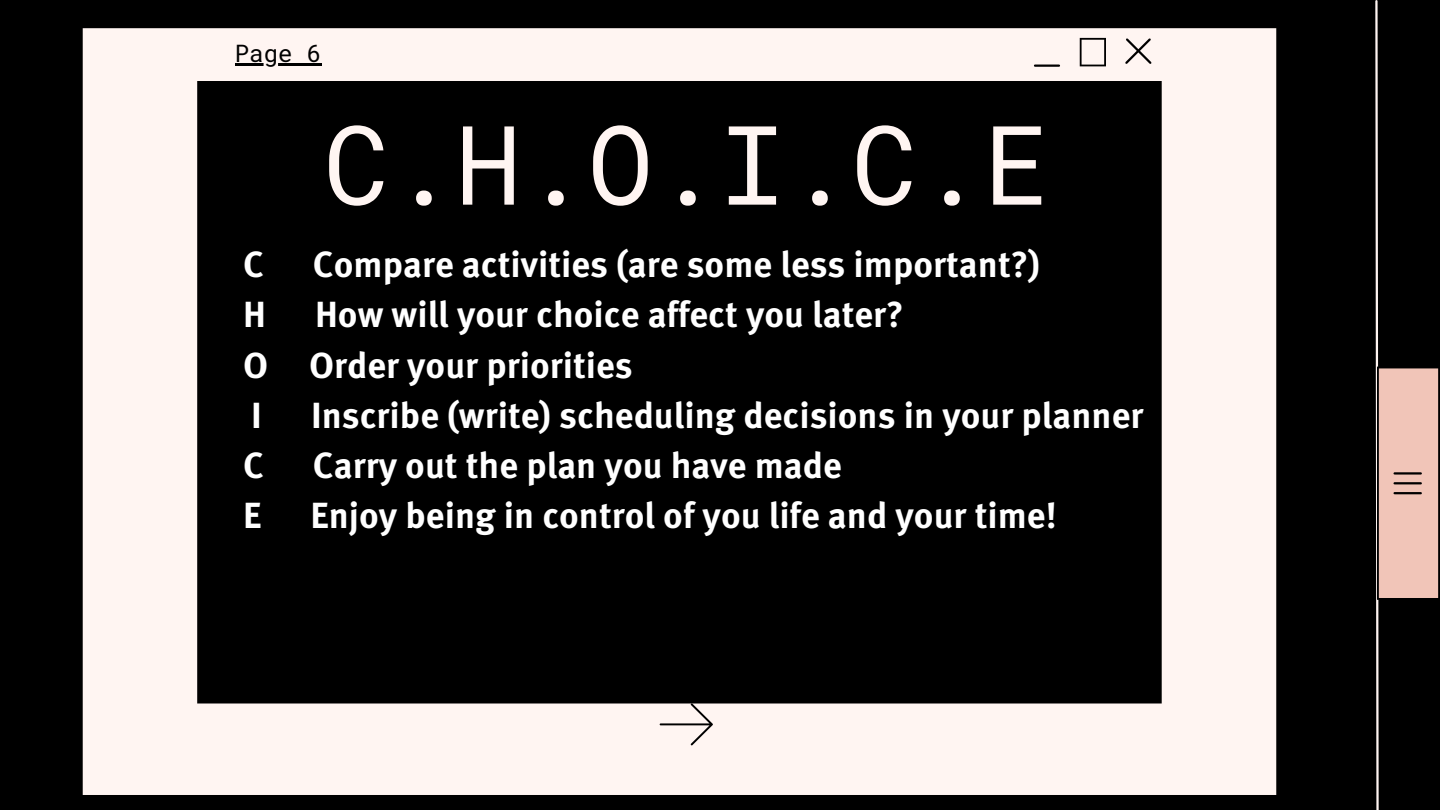
<style>
.page{position:relative;width:1440px;height:810px;background:#000}
.page>*{position:absolute;margin:0;border:0;box-sizing:border-box;transform-origin:0 0}
.t1{font:110px "Roboto Mono";color:#fff5f2}
.t2{font:700 36.3px/50.2px "Meta OT";color:#fff}
.t3{font:24px "Roboto Mono";color:#000}
</style>
<div class="page">
<div style="left:82px;top:27px;width:1195px;height:769px;background:#fff5f2"></div>
<hr style="left:81px;top:28px;width:2px;height:767px;background:#000">
<hr style="left:1276px;top:28px;width:2px;height:767px;background:#000">
<hr style="left:83px;top:795px;width:1193px;height:2px;background:#000">
<hr style="left:83px;top:26px;width:1193px;height:2px;background:#000">
<div style="left:198px;top:82px;width:963px;height:621px;background:#000"></div>
<hr style="left:197px;top:83px;width:2px;height:619px;background:#000">
<hr style="left:1160px;top:83px;width:2px;height:619px;background:#000">
<hr style="left:199px;top:81px;width:961px;height:2px;background:#000">
<svg style="left:1125px;top:38px;width:27px;height:26px"></svg>
<hr style="left:1035px;top:65px;width:24px;height:2px;background:#000">
<div style="left:1378px;top:368px;width:61px;height:231px;background:#f1c5b8"></div>
<hr style="left:1438px;top:368px;width:2px;height:230px;background:#000">
<hr style="left:1379px;top:598px;width:59px;height:2px;background:#000">
<svg style="left:1375px;top:0;width:5px;height:810px"></svg>
<hr style="left:1379px;top:367px;width:59px;height:1px;background:#000">
<hr style="left:1080px;top:40px;width:2px;height:25px;background:#000">
<hr style="left:1104px;top:40px;width:2px;height:25px;background:#000">
<svg style="left:1080px;top:65px;width:26px;height:1px"></svg>
<hr style="left:1082px;top:38px;width:22px;height:2px;background:#000">
<hr style="left:1395px;top:482px;width:26px;height:2px;background:#000">
<hr style="left:1395px;top:472px;width:26px;height:3px;background:#000">
<hr style="left:1395px;top:492px;width:26px;height:2px;background:#000">
<svg style="left:660px;top:703px;width:53px;height:42px"></svg>
<hr style="left:235px;top:63px;width:86px;height:3px;background:#000">
<p class="t3" style="left:235px;top:37px;width:88px">Page 6</p>
<h1 class="t1" style="left:323px;top:89px;width:728px">C.H.O.I.C.E</h1>
<p class="t2" style="left:243px;top:238px;width:22px">C</p>
<p class="t2" style="left:313px;top:238px;width:729px">Compare activities (are some less important?)</p>
<p class="t2" style="left:243px;top:288px;width:24px">H</p>
<p class="t2" style="left:243px;top:288px;width:662px;text-indent:72px">How will your choice affect you later?<br>O Order your priorities<br>I</p>
<p class="t2" style="left:311px;top:388px;width:834px">Inscribe (write) scheduling decisions in your planner</p>
<p class="t2" style="left:243px;top:439px;width:22px">C</p>
<p class="t2" style="left:313px;top:439px;width:530px">Carry out the plan you have made</p>
<p class="t2" style="left:243px;top:489px;width:20px">E</p>
<p class="t2" style="left:310px;top:489px;width:748px">Enjoy being in control of you life and your time!</p>
</div>
